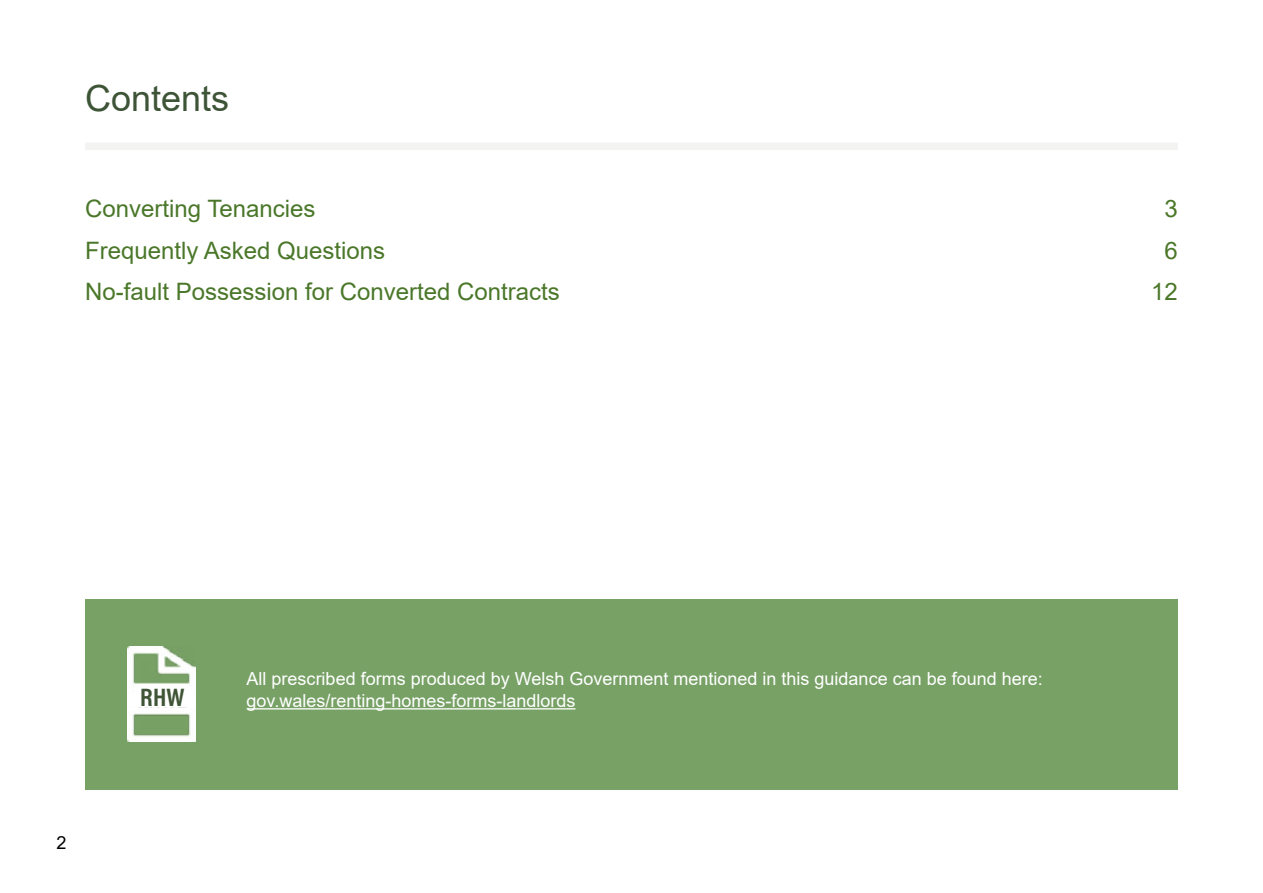
<style>
.page{position:relative;width:1263px;height:893px;background:#fff}
.page>*{position:absolute;margin:0;border:0;box-sizing:border-box;transform-origin:0 0}
.t1{font:36px "Arial";color:#3d5436}
.t2{font:25.5px "Acumin Variable Concept";color:#3f5536}
.t3{font:24px "Arial";color:#4a7729}
.t4{font:18px "Arial";color:#fff}
.t5{font:18px "Arial";color:#000}
</style>
<div class="page">
<div style="left:85px;top:599px;width:1093px;height:191px;background:#78a166"></div>
<hr style="left:247px;top:708px;width:328px;height:1px;background:#fff">
<img style="left:128px;top:647px;width:68px;height:94px">
<div style="left:85px;top:143px;width:1093px;height:7px;background:#f3f3f2"></div>
<div style="left:135px;top:688px;width:55px;height:19px;background:#fff"></div>
<h1 class="t1" style="left:85px;top:74px;width:146px">Contents</h1>
<h3 class="t3" style="left:85px;top:192px;width:232px">Converting Tenancies</h3>
<h3 class="t3" style="left:1164px;top:192px;width:15px">3</h3>
<h3 class="t3" style="left:85px;top:234px;width:302px">Frequently Asked Questions</h3>
<h3 class="t3" style="left:1164px;top:234px;width:15px">6</h3>
<h3 class="t3" style="left:85px;top:275px;width:476px">No-fault Possession for Converted Contracts</h3>
<h3 class="t3" style="left:1151px;top:275px;width:28px">12</h3>
<p class="t5" style="left:56px;top:830px;width:12px">2</p>
<p class="t4" style="left:247px;top:667px;width:798px">All prescribed forms produced by Welsh Government mentioned in this guidance can be found here:</p>
<h2 class="t2" style="left:140px;top:680px;width:46px">RHW</h2>
<p class="t4" style="left:247px;top:688px;width:330px">gov.wales/renting-homes-forms-landlords</p>
</div>
